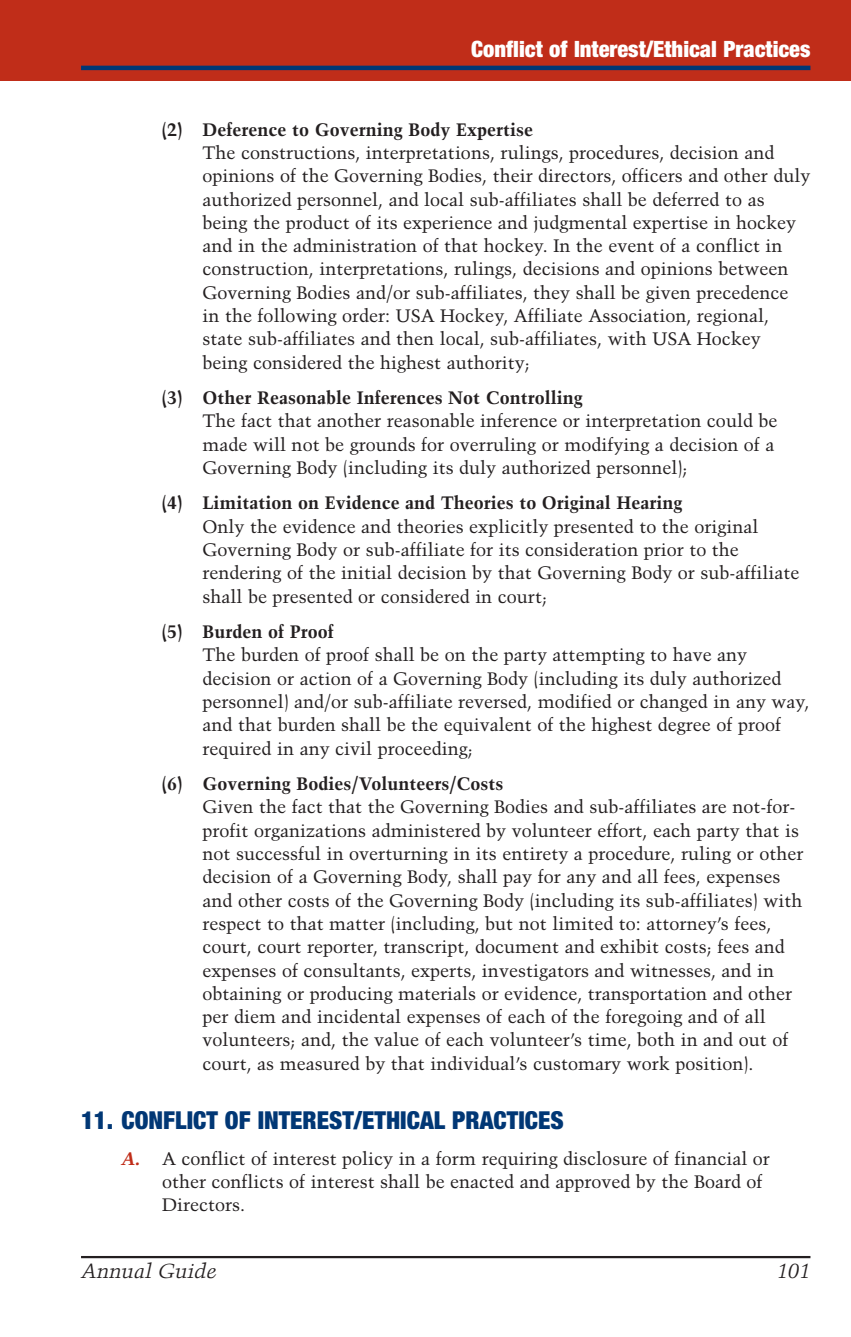
<style>
.page{position:relative;width:851px;height:1337px;background:#fff}
.page>*{position:absolute;margin:0;border:0;box-sizing:border-box;transform-origin:0 0}
.t1{font:900 condensed 24.75px "Helvetica Neue";color:#013775}
.t2{font:900 condensed 22.5px "Helvetica Neue";color:#fff}
.t3{font:italic 20.25px "Trump Mediaeval";color:#231f20}
.t4{font:18px/23.4px "Trump Mediaeval";color:#231f20}
.t5{font:700 18px "Trump Mediaeval";color:#231f20}
.s1{font-weight:700;font-style:italic;color:#c02d19}
</style>
<div class="page">
<div style="left:0;top:0;width:850px;height:81px;background:#c02d19"></div>
<hr style="left:81px;top:66px;width:729px;height:4px;background:#013775">
<hr style="left:81px;top:1256px;width:729px;height:2px;background:#231f20">
<p class="t2" style="left:471px;top:40px;width:341px">Conflict of Interest/Ethical Practices</p>
<p class="t5" style="left:162px;top:119px;width:372px">(2) Deference to Governing Body Expertise</p>
<p class="t4" style="left:202px;top:141px;width:609px">The constructions, interpretations, rulings, procedures, decision and opinions of the Governing Bodies, their directors, officers and other duly authorized personnel, and local sub-affiliates shall be deferred to as being the product of its experience and judgmental expertise in hockey and in the administration of that hockey. In the event of a conflict in construction, interpretations, rulings, decisions and opinions between Governing Bodies and/or sub-affiliates, they shall be given precedence<br>in the following order: USA Hockey, Affiliate Association, regional, state sub-affiliates and then local, sub-affiliates, with USA Hockey<br>being considered the highest authority;</p>
<p class="t5" style="left:162px;top:387px;width:422px">(3) Other Reasonable Inferences Not Controlling</p>
<p class="t4" style="left:202px;top:409px;width:576px">The fact that another reasonable inference or interpretation could be made will not be grounds for overruling or modifying a decision of a<br>Governing Body (including its duly authorized personnel);</p>
<p class="t5" style="left:162px;top:493px;width:522px">(4) Limitation on Evidence and Theories to Original Hearing</p>
<p class="t4" style="left:202px;top:515px;width:598px">Only the evidence and theories explicitly presented to the original Governing Body or sub-affiliate for its consideration prior to the rendering of the initial decision by that Governing Body or sub-affiliate shall be presented or considered in court;</p>
<p class="t5" style="left:162px;top:621px;width:173px">(5) Burden of Proof</p>
<p class="t4" style="left:202px;top:643px;width:608px">The burden of proof shall be on the party attempting to have any decision or action of a Governing Body (including its duly authorized personnel) and/or sub-affiliate reversed, modified or changed in any way, and that burden shall be the equivalent of the highest degree of proof required in any civil proceeding;</p>
<p class="t5" style="left:162px;top:773px;width:343px">(6) Governing Bodies/Volunteers/Costs</p>
<p class="t4" style="left:202px;top:795px;width:602px">Given the fact that the Governing Bodies and sub-affiliates are not-for&shy;profit organizations administered by volunteer effort, each party that is not successful in overturning in its entirety a procedure, ruling or other decision of a Governing Body, shall pay for any and all fees, expenses and other costs of the Governing Body (including its sub-affiliates) with respect to that matter (including, but not limited to: attorney’s fees, court, court reporter, transcript, document and exhibit costs; fees and expenses of consultants, experts, investigators and witnesses, and in obtaining or producing materials or evidence, transportation and other per diem and incidental expenses of each of the foregoing and of all volunteers; and, the value of each volunteer’s time, both in and out of court, as measured by that individual’s customary work position).</p>
<h1 class="t1" style="left:81px;top:1111px;width:484px">11. CONFLICT OF INTEREST/ETHICAL PRACTICES</h1>
<p class="t4" style="left:162px;top:1146px;width:609px;text-indent:-40px"><span class="s1">A.</span> A conflict of interest policy in a form requiring disclosure of financial or other conflicts of interest shall be enacted and approved by the Board of<br>Directors.</p>
<p class="t3" style="left:81px;top:1259px;width:137px">Annual Guide</p>
<p class="t3" style="left:776px;top:1259px;width:35px">101</p>
</div>
